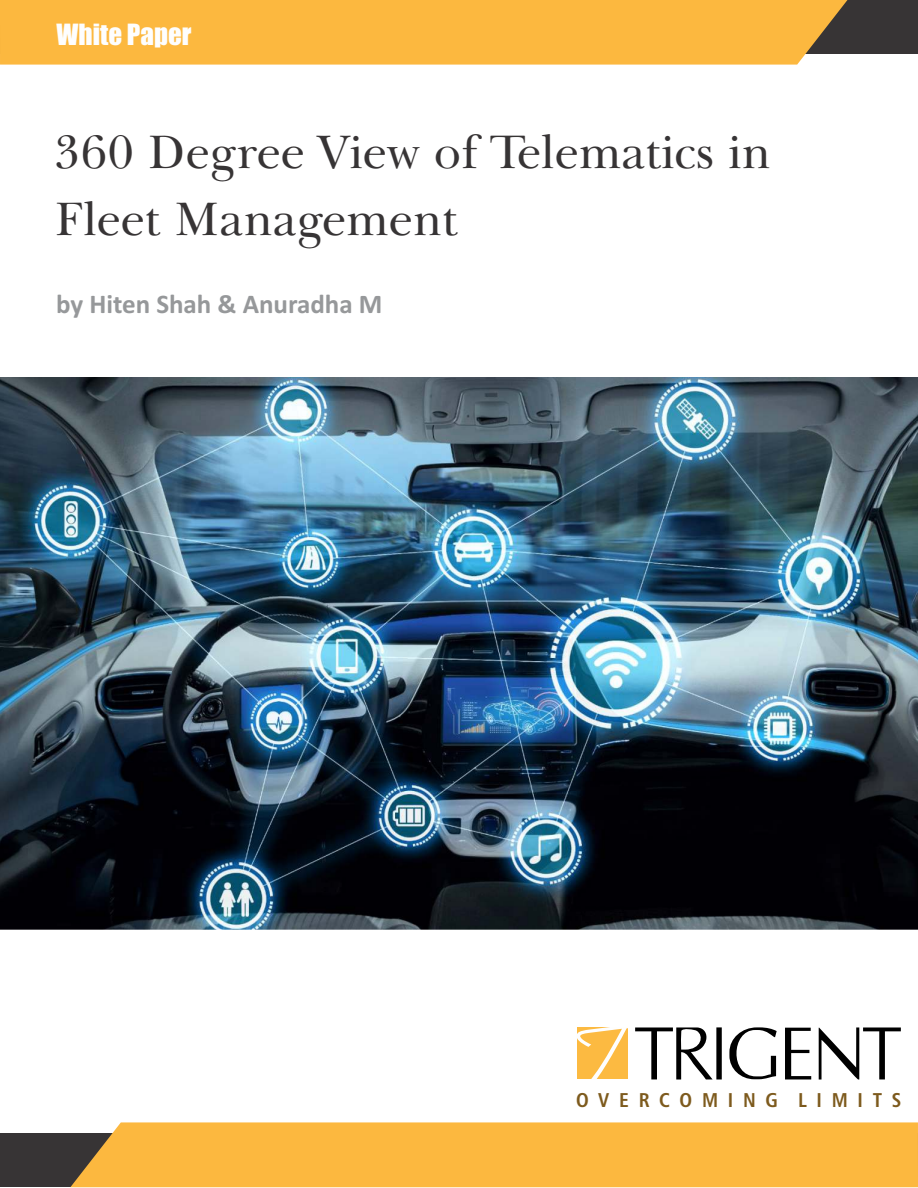
<style>
.page{position:relative;width:918px;height:1188px;background:#fff}
.page>*{position:absolute;margin:0;border:0;box-sizing:border-box;transform-origin:0 0}
.t1{font:48px/67.1px "Baskerville Cyr LT Std Upright";color:#373435}
.t2{font:700 27px "Calibri";color:#96989a}
.t3{font:27px "Impact";color:#fefefe}
.t4{font:19.95px "Humanist 777 BT Bold Condensed B";letter-spacing:.485em;color:#7d5a1d}
</style>
<div class="page">
<img style="left:0;top:378px;width:918px;height:551px">
<div style="left:0;top:0;width:918px;height:54px;background:#373435"></div>
<div style="left:0;top:0;width:848px;height:65px;background:#fcb83f"></div>
<div style="left:0;top:1133px;width:918px;height:54px;background:#373435"></div>
<div style="left:70px;top:1122px;width:848px;height:65px;background:#fcb83f"></div>
<svg style="left:577px;top:1027px;width:50px;height:52px;background:#fcc560"></svg>
<svg style="left:635px;top:1027px;width:266px;height:53px"></svg>
<p class="t3" style="left:57px;top:23px;width:136px">White Paper</p>
<p class="t1" style="left:54px;top:125px;width:718px">360 Degree View of Telematics in<br>Fleet Management</p>
<p class="t2" style="left:56px;top:293px;width:328px">by Hiten Shah &amp; Anuradha M</p>
<p class="t4" style="left:576px;top:1092px;width:327px">OVERCOMING LIMITS</p>
</div>
